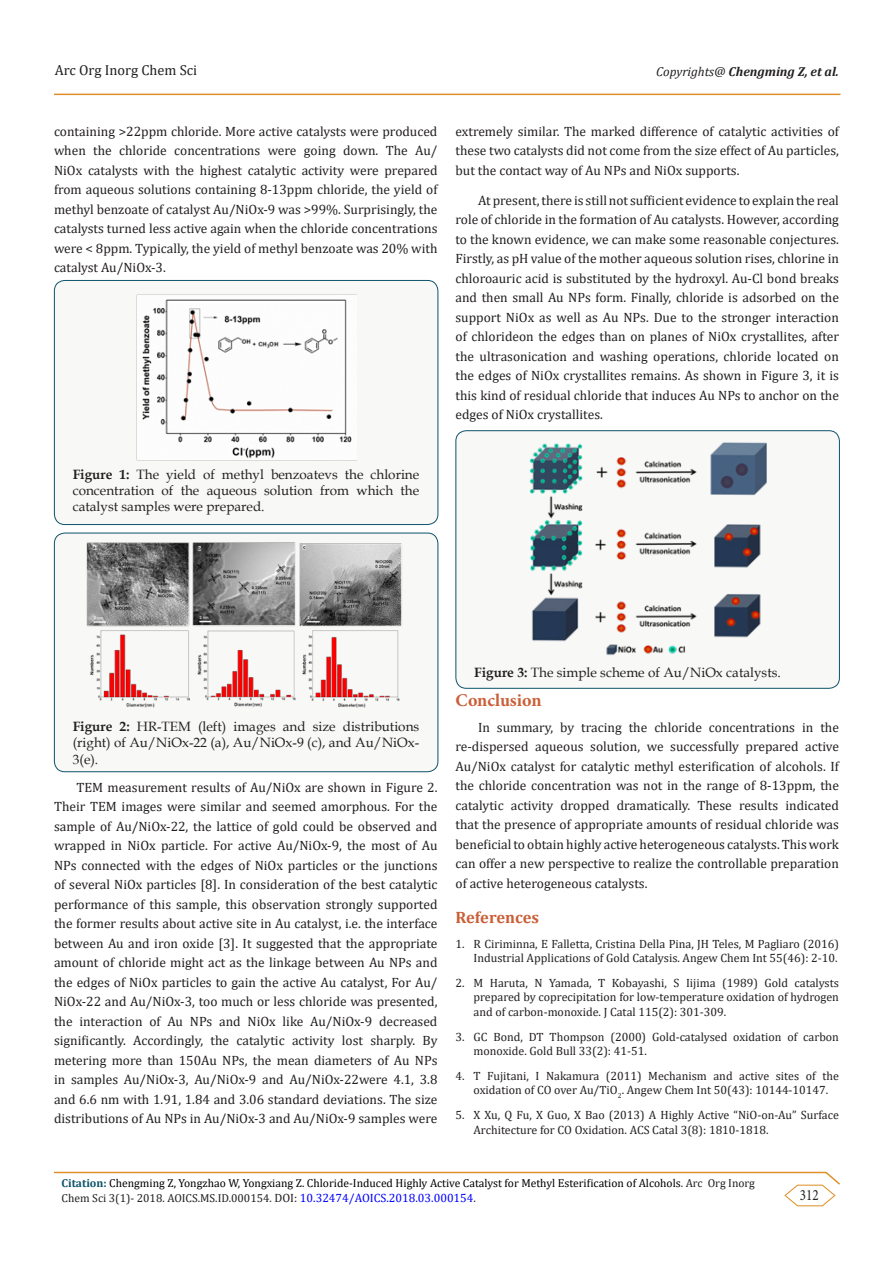
<style>
.page{position:relative;width:893px;height:1263px;background:#fff}
.page>*{position:absolute;margin:0;border:0;box-sizing:border-box;transform-origin:0 0}
.List_Paragraph{font:700 18px "Minion Pro";color:#ca5f37}
.List_Paragraph-2{font:700 16.5px "Cambria";color:#ca5f37}
.t1{font:15.75px "Minion Pro";color:#231f20;scale:.83 1}
.t2{font:14.4px "Cambria";color:#231f20}
.List_Paragraph-3{font:13.5px/19.5px "Cambria";color:#231f20;text-align:justify}
.t3{font:13.5px/16.2px "Book Antiqua";color:#231f20;text-align:justify}
.t4{font:italic 700 13.05px "Cambria";color:#231f20}
.t5{font:12px/14.4px "Cambria";color:#231f20}
.t6{font:11.55px "Cambria";color:#000}
.t7{font:11.55px "Cambria";color:#231f20}
.s1{font-weight:400}
.s2{font-weight:700}
.s3{font-weight:700;color:#0e536a}
.s4{color:#231f20}
.s5{font-size:12px}
.s6{font-size:12px;color:#00f}
</style>
<div class="page">
<hr style="left:54px;top:94px;width:786px;height:1px;background:#de8d23">
<hr style="left:54px;top:1172px;width:772px;height:1px;background:#de8d23">
<svg style="left:784px;top:1171px;width:56px;height:35px"></svg>
<div style="left:54px;top:280px;width:384px;height:244px;background:#f8f8f7;border-radius:10px"></div>
<div style="left:54px;top:280px;width:384px;height:245px;border:1px solid #0e536a;border-radius:10px"></div>
<img style="left:142px;top:299px;width:210px;height:159px">
<div style="left:54px;top:533px;width:384px;height:239px;background:#f8f8f7;border-radius:10px"></div>
<div style="left:54px;top:533px;width:384px;height:239px;border:1px solid #0e536a;border-radius:10px"></div>
<img style="left:86px;top:543px;width:316px;height:165px">
<div style="left:456px;top:431px;width:383px;height:257px;background:#f8f8f7;border-radius:10px"></div>
<div style="left:455px;top:430px;width:385px;height:259px;border:1px solid #0e536a;border-radius:10px"></div>
<img style="left:530px;top:442px;width:237px;height:213px">
<p class="t2" style="left:55px;top:62px;width:144px">Arc Org Inorg Chem Sci</p>
<p class="t4" style="left:656px;top:62px;width:184px"><span class="s1">Copyrights@</span> Chengming Z, et al.</p>
<p class="List_Paragraph-3" style="left:54px;top:122px;width:385px">containing &gt;22ppm chloride. More active catalysts were produced when the chloride concentrations were going down. The Au/ NiOx catalysts with the highest catalytic activity were prepared from aqueous solutions containing 8-13ppm chloride, the yield of methyl benzoate of catalyst Au/NiOx-9 was &gt;99%. Surprisingly, the catalysts turned less active again when the chloride concentrations were &lt; 8ppm. Typically, the yield of methyl benzoate was 20% with catalyst Au/NiOx-3.</p>
<p class="List_Paragraph-3" style="left:455px;top:122px;width:385px">extremely similar. The marked difference of catalytic activities of these two catalysts did not come from the size effect of Au particles, but the contact way of Au NPs and NiOx supports.</p>
<p class="List_Paragraph-3" style="left:455px;top:191px;width:385px;text-indent:22px">At present, there is still not sufficient evidence to explain the real role of chloride in the formation of Au catalysts. However, according to the known evidence, we can make some reasonable conjectures.<br>Firstly, as pH value of the mother aqueous solution rises, chlorine in chloroauric acid is substituted by the hydroxyl. Au-Cl bond breaks and then small Au NPs form. Finally, chloride is adsorbed on the support NiOx as well as Au NPs. Due to the stronger interaction of chlorideon the edges than on planes of NiOx crystallites, after the ultrasonication and washing operations, chloride located on the edges of NiOx crystallites remains. As shown in Figure 3, it is this kind of residual chloride that induces Au NPs to anchor on the edges of NiOx crystallites.</p>
<p class="t3" style="left:73px;top:466px;width:348px"><span class="s2">Figure 1:</span> The yield of methyl benzoatevs the chlorine concentration of the aqueous solution from which the catalyst samples were prepared.</p>
<p class="t3" style="left:73px;top:718px;width:348px"><span class="s2">Figure 2:</span> HR-TEM (left) images and size distributions (right) of Au/NiOx-22 (a), Au/NiOx-9 (c), and Au/NiOx-3(e).</p>
<p class="List_Paragraph-3" style="left:54px;top:777px;width:385px;text-indent:22px">TEM measurement results of Au/NiOx are shown in Figure 2.<br>Their TEM images were similar and seemed amorphous. For the sample of Au/NiOx-22, the lattice of gold could be observed and wrapped in NiOx particle. For active Au/NiOx-9, the most of Au NPs connected with the edges of NiOx particles or the junctions of several NiOx particles [8]. In consideration of the best catalytic performance of this sample, this observation strongly supported the former results about active site in Au catalyst, i.e. the interface between Au and iron oxide [3]. It suggested that the appropriate amount of chloride might act as the linkage between Au NPs and the edges of NiOx particles to gain the active Au catalyst, For Au/ NiOx-22 and Au/NiOx-3, too much or less chloride was presented, the interaction of Au NPs and NiOx like Au/NiOx-9 decreased significantly. Accordingly, the catalytic activity lost sharply. By metering more than 150Au NPs, the mean diameters of Au NPs in samples Au/NiOx-3, Au/NiOx-9 and Au/NiOx-22were 4.1, 3.8 and 6.6 nm with 1.91, 1.84 and 3.06 standard deviations. The size distributions of Au NPs in Au/NiOx-3 and Au/NiOx-9 samples were</p>
<p class="t3" style="left:474px;top:664px;width:308px"><span class="s2">Figure 3:</span> The simple scheme of Au/NiOx catalysts.</p>
<p class="List_Paragraph" style="left:455px;top:688px;width:88px">Conclusion</p>
<p class="List_Paragraph-3" style="left:455px;top:717px;width:385px;text-indent:22px">In summary, by tracing the chloride concentrations in the re-dispersed aqueous solution, we successfully prepared active Au/NiOx catalyst for catalytic methyl esterification of alcohols. If the chloride concentration was not in the range of 8-13ppm, the catalytic activity dropped dramatically. These results indicated that the presence of appropriate amounts of residual chloride was beneficial to obtain highly active heterogeneous catalysts. This work can offer a new perspective to realize the controllable preparation of active heterogeneous catalysts.</p>
<p class="List_Paragraph-2" style="left:455px;top:905px;width:85px">References</p>
<p class="t5" style="left:455px;top:936px;width:385px;text-align:right">1. R Ciriminna, E Falletta, Cristina Della Pina, JH Teles, M Pagliaro (2016)<br>Industrial Applications of Gold Catalysis. Angew Chem Int 55(46): 2-10.</p>
<p class="t5" style="left:473px;top:976px;width:367px;text-align:justify;text-indent:-18px">2. M Haruta, N Yamada, T Kobayashi, S Iijima (1989) Gold catalysts prepared by coprecipitation for low-temperature oxidation of hydrogen and of carbon-monoxide. J Catal 115(2): 301-309.</p>
<p class="t5" style="left:473px;top:1029px;width:367px;text-indent:-18px">3. GC Bond, DT Thompson (2000) Gold-catalysed oxidation of carbon monoxide. Gold Bull 33(2): 41-51.</p>
<p class="t5" style="left:473px;top:1069px;width:367px;text-indent:-18px">4. T Fujitani, I Nakamura (2011) Mechanism and active sites of the oxidation of CO over Au/TiO<sub>2</sub>. Angew Chem Int 50(43): 10144-10147.</p>
<p class="t5" style="left:473px;top:1108px;width:367px;text-indent:-18px">5. X Xu, Q Fu, X Guo, X Bao (2013) A Highly Active “NiO-on-Au” Surface<br>Architecture for CO Oxidation. ACS Catal 3(8): 1810-1818.</p>
<p class="t6" style="left:62px;top:1176px;width:695px"><span class="s3">Citation:</span> Chengming Z, Yongzhao W, Yongxiang Z. Chloride-Induced Highly Active Catalyst for Methyl Esterification of Alcohols<span class="s4">. Arc Org Inorg</span></p>
<p class="t7" style="left:62px;top:1191px;width:416px">Chem Sci 3(1)- 2018. AOICS.MS.ID.000154. <span class="s5">DOI:</span> <span class="s6">10.32474/AOICS.2018.03.000154</span><span class="s5">.</span></p>
<p class="t1" style="left:800px;top:1184px;width:24px">312</p>
</div>
